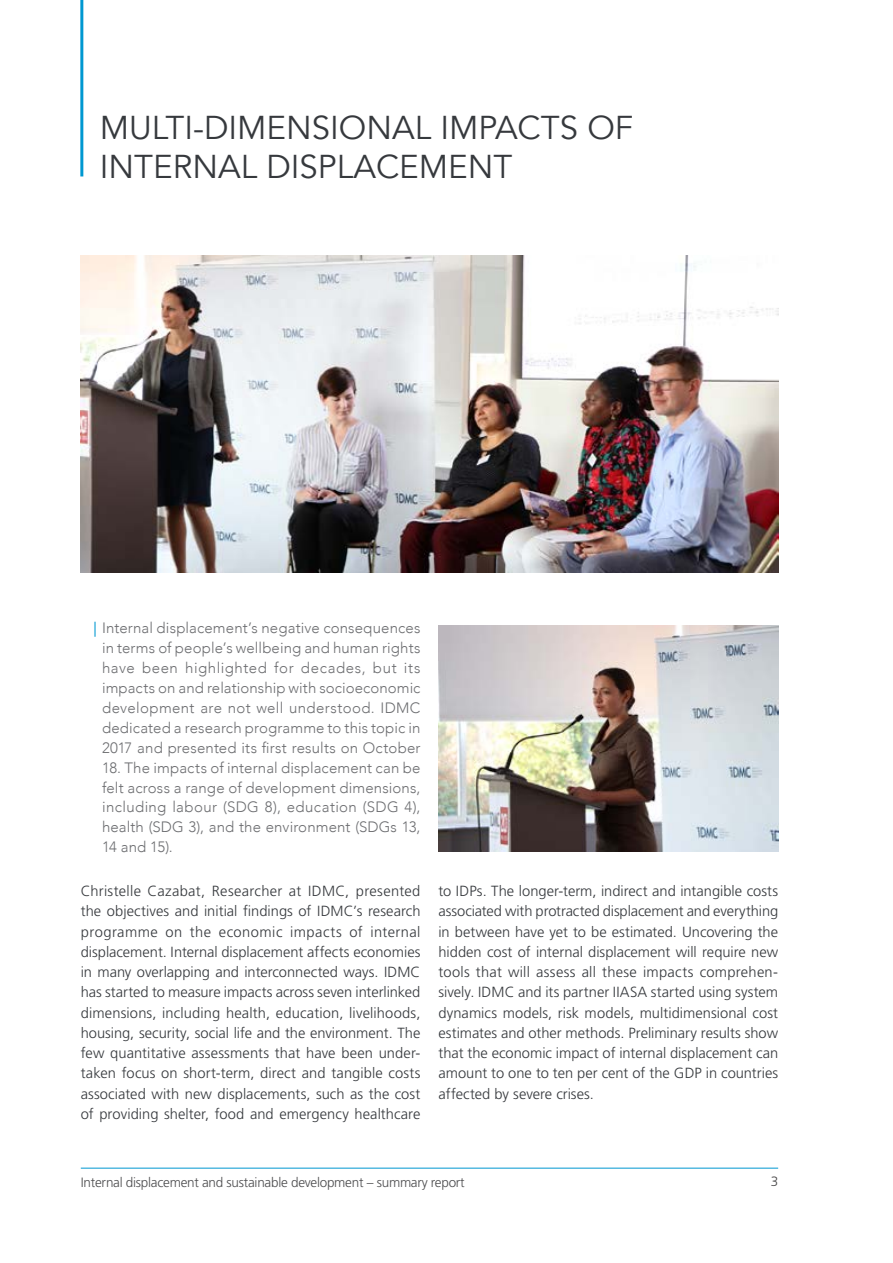
<style>
.page{position:relative;width:893px;height:1263px;background:#fff}
.page>*{position:absolute;margin:0;border:0;box-sizing:border-box;transform-origin:0 0}
.t1{font:33px/39px "Avenir";color:#36393d}
.t2{font:300 15px/20px "Avenir";letter-spacing:.01em;color:#6d6e71;text-align:center}
.t3{font:300 14.7px/20.2px "Frutiger LT Std";color:#36393d;text-align:justify}
.t4{font:300 13.5px "Frutiger LT Std";letter-spacing:-.02em;color:#4d4d4f}
.t5{font:300 13.5px "Frutiger LT Std";color:#444344}
.s1{font-family:"Frutiger LT Std";color:#0098d1}
</style>
<div class="page">
<hr style="left:81px;top:1168px;width:697px;height:1px;background:#0098d1">
<hr style="left:80px;top:0;width:3px;height:176px;background:#0098d1">
<img style="left:81px;top:256px;width:697px;height:316px">
<img style="left:438px;top:625px;width:340px;height:227px">
<h1 class="t1" style="left:100px;top:109px;width:535px">M ULTI-DI MENSIONAL I MPACTS OF<br>INTERNAL DISPLACEMENT</h1>
<p class="t2" style="left:94px;top:618px;width:328px"><span class="s1">|</span> Internal displacement’s negative consequences in terms of people’s wellbeing and human rights have been highlighted for decades, but its impacts on and relationship with socioeconomic development are not well understood. IDMC dedicated a research programme to this topic in 2017 and presented its first results on October</p>
<p class="t2" style="left:102px;top:757px;width:320px;text-align:justify">18. The impacts of internal displacement can be felt across a range of development dimensions, including labour (SDG 8), education (SDG 4), health (SDG 3), and the environment (SDGs 13, 14 and 15).</p>
<p class="t3" style="left:81px;top:881px;width:341px">Christelle Cazabat, Researcher at IDMC, presented the objectives and initial findings of IDMC’s research programme on the economic impacts of internal displacement. Internal displacement affects economies in many overlapping and interconnected ways. IDMC has started to measure impacts across seven interlinked dimensions, including health, education, livelihoods, housing, security, social life and the environment. The few quantitative assessments that have been under&shy;taken focus on short-term, direct and tangible costs associated with new displacements, such as the cost of providing shelter, food and emergency healthcare</p>
<p class="t3" style="left:438px;top:881px;width:341px">to IDPs. The longer-term, indirect and intangible costs associated with protracted displacement and everything in between have yet to be estimated. Uncovering the hidden cost of internal displacement will require new tools that will assess all these impacts comprehen&shy;sively. IDMC and its partner IIASA started using system dynamics models, risk models, multidimensional cost estimates and other methods. Preliminary results show that the economic impact of internal displacement can amount to one to ten per cent of the GDP in countries affected by severe crises.</p>
<p class="t4" style="left:81px;top:1174px;width:385px">Internal displacement and sustainable development – summary report</p>
<p class="t5" style="left:771px;top:1174px;width:9px">3</p>
</div>
